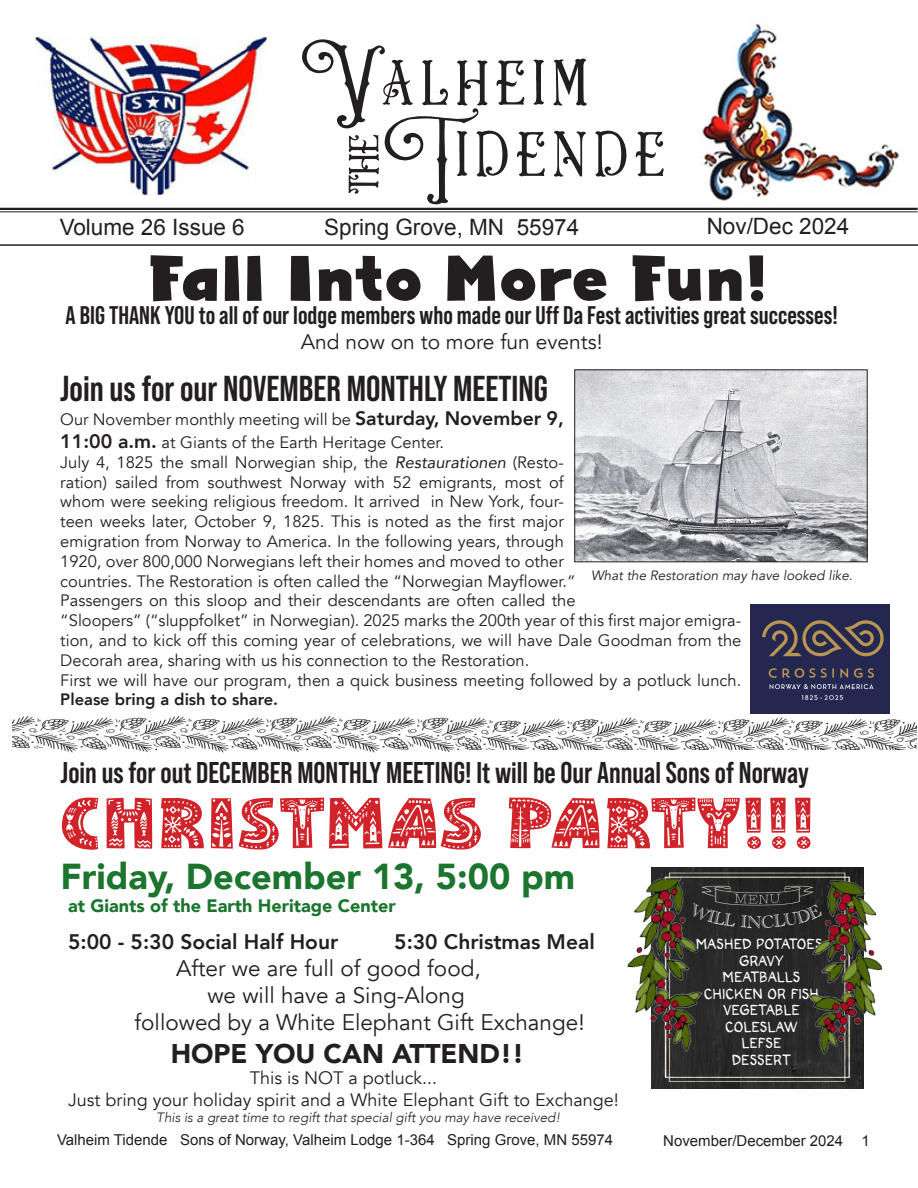
<style>
.page{position:relative;width:918px;height:1188px;background:#fff}
.page>*{position:absolute;margin:0;border:0;box-sizing:border-box;transform-origin:0 0}
.t1{font:108px "Troemys";letter-spacing:.075em;color:#231f20}
.t2{font:72px "Nordic Tale Font Decorarive";color:#d1232a}
.t3{font:72px "Troemys";color:#231f20}
.t4{font:64.5px "Nordic Tale Font";color:#231f20}
.t5{font:700 36px "Bebas Neue Pro";color:#231f20}
.t6{font:900 36px "Avenir";color:#1c752e}
.t7{font:700 30px "Bebas Neue Pro";color:#231f20}
.t8{font:900 27px "Avenir";color:#231f20}
.t9{font:700 25.5px "Bebas Neue Pro";color:#231f20}
.t10{font:22.5px "Avenir";color:#231f20}
.t11{font:22.5px "Arial";color:#231f20}
.t12{font:800 21px "Avenir";color:#231f20}
.t13{font:21px "Avenir";color:#231f20}
.t14{font:18px "Avenir";color:#231f20}
.t15{font:900 18px "Avenir";color:#1c752e}
.t16{font:16.5px/19.8px "Avenir";color:#231f20}
.t17{font:15px "Arial";color:#231f20}
.t18{font:15px "PJRFONT2";color:#fff}
.t19{font:italic 300 13.5px "Avenir";color:#231f20}
.t20{font:italic 13.5px "Avenir";color:#231f20}
.s1{font-weight:800;font-size:19.5px}
.s2{font-style:italic}
.s3{font-weight:800}
</style>
<div class="page">
<img style="left:465px;top:713px;width:452px;height:37px">
<img style="left:13px;top:716px;width:452px;height:37px">
<img style="left:36px;top:36px;width:231px;height:158px">
<hr style="left:0;top:208px;width:918px;height:2px;background:#231f20">
<hr style="left:0;top:211px;width:918px;height:1px;background:#231f20">
<hr style="left:0;top:244px;width:918px;height:2px;background:#231f20">
<img style="left:698px;top:23px;width:202px;height:179px">
<img style="left:576px;top:371px;width:290px;height:189px">
<div style="left:574px;top:369px;width:294px;height:193px;border:1px solid #231f20"></div>
<img style="left:750px;top:605px;width:140px;height:108px">
<img style="left:651px;top:868px;width:213px;height:220px">
<img style="left:627px;top:868px;width:87px;height:185px">
<img style="left:795px;top:871px;width:88px;height:184px">
<div style="left:688px;top:903px;width:134px;height:25px;background:#252525"></div>
<p class="t1" style="left:300px;top:4px;width:289px">Valheim</p>
<p class="t1" style="left:383px;top:75px;width:282px">Tidende</p>
<p class="t3" style="left:311px;top:194px;width:61px;rotate:-90deg">the</p>
<p class="t11" style="left:60px;top:212px;width:187px">Volume 26 Issue 6</p>
<p class="t11" style="left:324px;top:212px;width:257px">Spring Grove, MN 55974</p>
<p class="t11" style="left:707px;top:211px;width:144px">Nov/Dec 2024</p>
<p class="t4" style="left:147px;top:246px;width:622px">Fall Into More Fun!</p>
<p class="t9" style="left:66px;top:300px;width:774px">A BIG THANK YOU to all of our lodge members who made our Uff Da Fest activities great successes!</p>
<p class="t13" style="left:301px;top:329px;width:303px">And now on to more fun events!</p>
<p class="t5" style="left:60px;top:368px;width:489px">Join us for our NOVEMBER MONTHLY MEETING</p>
<p class="t16" style="left:60px;top:408px;width:505px;line-height:23.4px">Our November monthly meeting will be <span class="s1">Saturday, November 9,<br>11:00 a.m.</span> at Giants of the Earth Heritage Center.</p>
<p class="t16" style="left:60px;top:453px;width:683px">July 4, 1825 the small Norwegian ship, the <span class="s2">Restaurationen</span> (Resto-<br>ration) sailed from southwest Norway with 52 emigrants, most of<br>whom were seeking religious freedom. It arrived in New York, four-<br>teen weeks later, October 9, 1825. This is noted as the first major<br>emigration from Norway to America. In the following years, through<br>1920, over 800,000 Norwegians left their homes and moved to other<br>countries. The Restoration is often called the “Norwegian Mayflower.”<br>Passengers on this sloop and their descendants are often called the<br>“Sloopers” (“sluppfolket” in Norwegian). 2025 marks the 200th year of this first major emigra&shy;tion, and to kick off this coming year of celebrations, we will have Dale Goodman from the Decorah area, sharing with us his connection to the Restoration.</p>
<p class="t16" style="left:60px;top:670px;width:682px">First we will have our program, then a quick business meeting followed by a potluck lunch.<br><span class="s3">Please bring a dish to share.</span></p>
<p class="t20" style="left:591px;top:567px;width:263px">What the Restoration may have looked like.</p>
<p class="t7" style="left:61px;top:756px;width:750px">Join us for out DECEMBER MONTHLY MEETING! It will be Our Annual Sons of Norway</p>
<p class="t2" style="left:60px;top:787px;width:757px">CHRISTMAS PARTY!!!</p>
<p class="t6" style="left:61px;top:846px;width:516px">Friday, December 13, 5:00 pm</p>
<p class="t15" style="left:68px;top:890px;width:329px">at Giants of the Earth Heritage Center</p>
<p class="t12" style="left:68px;top:926px;width:272px">5:00 - 5:30 Social Half Hour</p>
<p class="t12" style="left:394px;top:926px;width:202px">5:30 Christmas Meal</p>
<p class="t10" style="left:176px;top:955px;width:306px">After we are full of good food,</p>
<p class="t10" style="left:207px;top:982px;width:259px">we will have a Sing-Along</p>
<p class="t10" style="left:135px;top:1009px;width:452px">followed by a White Elephant Gift Exchange!</p>
<p class="t8" style="left:171px;top:1030px;width:355px">HOPE YOU CAN ATTEND!!</p>
<p class="t14" style="left:250px;top:1067px;width:189px">This is NOT a potluck...</p>
<p class="t14" style="left:68px;top:1089px;width:552px">Just bring your holiday spirit and a White Elephant Gift to Exchange!</p>
<p class="t19" style="left:156px;top:1110px;width:406px">This is a great time to regift that special gift you may have received!</p>
<p class="t18" style="left:696px;top:936px;width:128px">MASHED POTATOES</p>
<p class="t18" style="left:739px;top:952px;width:46px">GRAVY</p>
<p class="t18" style="left:723px;top:969px;width:79px">MEATBALLS</p>
<p class="t18" style="left:704px;top:985px;width:117px">CHICKEN OR FISH</p>
<p class="t18" style="left:723px;top:1002px;width:78px">VEGETABLE</p>
<p class="t18" style="left:725px;top:1018px;width:74px">COLESLAW</p>
<p class="t18" style="left:741px;top:1035px;width:42px">LEFSE</p>
<p class="t18" style="left:732px;top:1051px;width:61px">DESSERT</p>
<p class="t17" style="left:57px;top:1130px;width:558px">Valheim Tidende Sons of Norway, Valheim Lodge 1-364 Spring Grove, MN 55974</p>
<p class="t17" style="left:663px;top:1131px;width:208px">November/December 2024 1</p>
</div>
